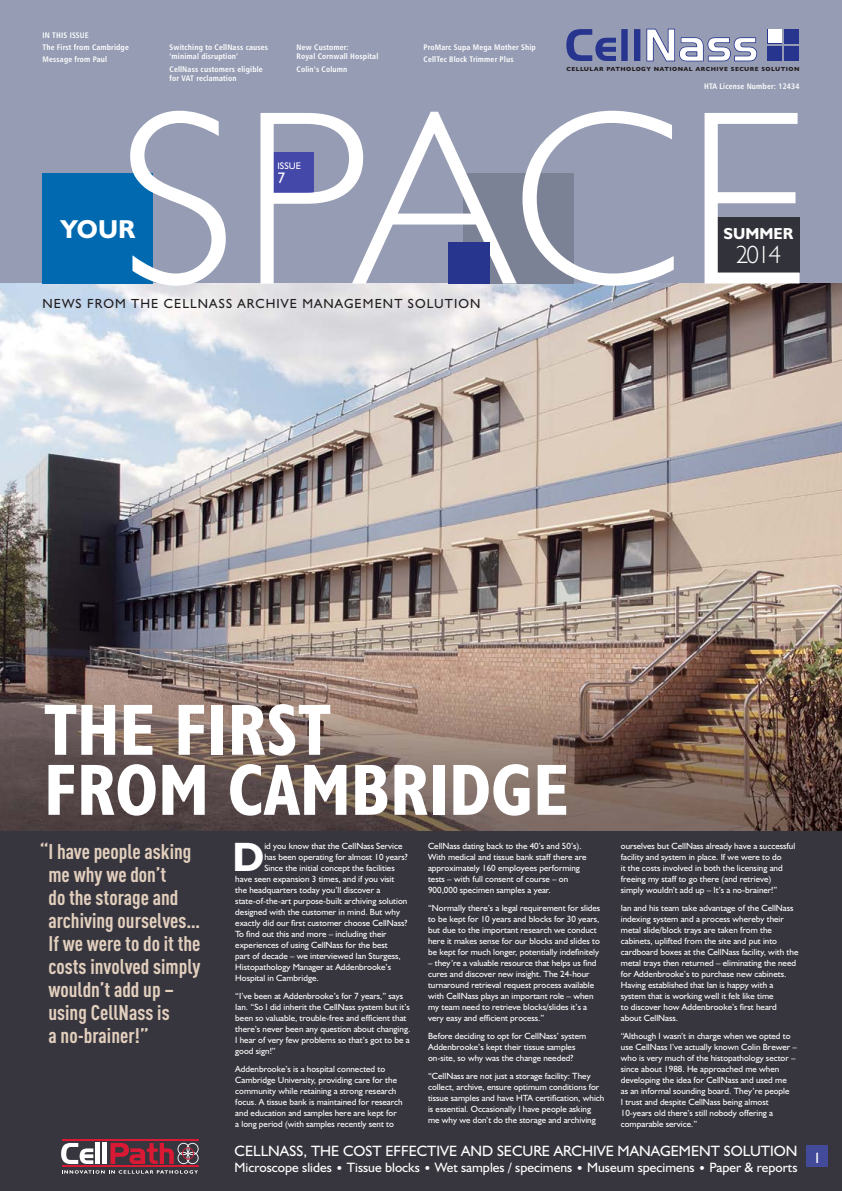
<style>
.page{position:relative;width:842px;height:1191px;background:#fff}
.page>*{position:absolute;margin:0;border:0;box-sizing:border-box;transform-origin:0 0}
.t1{font:300 250px "Gill Sans";letter-spacing:-.005em;color:#fff}
.t2{font:700 condensed 73px/60px "Humanist 521 BT";color:#fff}
.t3{font:700 41.2px "Humanist 521 BT";color:#fff}
.t4{font:700 26px "Humanist 521 BT";color:#fff}
.t5{font:300 25px "Humanist 521 BT";color:#fff}
.t6{font:700 21px/23px "DIN Cond";color:#e3cfbe}
.t7{font:700 16px "Humanist 521 BT";color:#fff}
.t8{font:15.3px "Humanist 521 BT";color:#fff}
.t9{font:15px "Humanist 521 BT";color:#fff}
.t10{font:13.6px "Humanist 521 BT";color:#fff}
.t11{font:13.2px "Humanist 521 BT";letter-spacing:.08em;color:#231f20}
.t12{font:9.6px "Humanist 521 BT";color:#fff}
.t13{font:9px/11px "Humanist 521 BT";color:#fff}
.t14{font:8px/12.3px "Humanist 777 BT Bold Condensed B";letter-spacing:.02em;color:#fff}
.t15{font:700 6px "Gill Sans";letter-spacing:.075em;color:#231f20}
</style>
<div class="page">
<div style="left:0;top:822px;width:842px;height:369px;background:#37363e"></div>
<div style="left:0;top:0;width:842px;height:283px;background:#959cb3"></div>
<img style="left:0;top:283px;width:842px;height:548px">
<svg style="left:566px;top:29px;width:74px;height:32px"></svg>
<div style="left:767px;top:46px;width:15px;height:15px;background:#27358f"></div>
<div style="left:784px;top:29px;width:15px;height:15px;background:#27358f"></div>
<div style="left:784px;top:46px;width:15px;height:15px;background:#27358f"></div>
<svg style="left:646px;top:29px;width:111px;height:32px"></svg>
<svg style="left:767px;top:29px;width:15px;height:15px"></svg>
<div style="left:768px;top:30px;width:13px;height:13px;background:#fff"></div>
<hr style="left:62px;top:1165px;width:137px;height:2px;background:#da1a35">
<svg style="left:61px;top:1143px;width:32px;height:21px"></svg>
<div style="left:95px;top:1143px;width:5px;height:21px;background:#fff"></div>
<hr style="left:103px;top:1143px;width:4px;height:21px;background:#fff">
<svg style="left:110px;top:1142px;width:89px;height:22px"></svg>
<hr style="left:62px;top:1139px;width:137px;height:1px;background:#da1a35">
<svg style="left:62px;top:1170px;width:136px;height:3px"></svg>
<div style="left:717px;top:217px;width:82px;height:56px;background:#32323a"></div>
<div style="left:273px;top:152px;width:41px;height:40px;background:#4448a8"></div>
<div style="left:43px;top:173px;width:110px;height:110px;background:#0069b0"></div>
<div style="left:463px;top:173px;width:110px;height:110px;background:#7c8296"></div>
<div style="left:449px;top:242px;width:41px;height:41px;background:#27358f"></div>
<div style="left:806px;top:1145px;width:22px;height:21px;background:#434a9a"></div>
<p class="t14" style="left:43px;top:29px;width:88px">In this issue<br>The First from Cambridge<br>Message from Paul</p>
<p class="t14" style="left:170px;top:42px;width:100px;line-height:9.5px">Switching to CellNass causes ‘minimal disruption’</p>
<p class="t14" style="left:170px;top:64px;width:95px;line-height:9.5px">CellNass customers eligible for VAT reclamation</p>
<p class="t14" style="left:297px;top:42px;width:83px;line-height:9.5px">New Customer:<br>Royal Cornwall Hospital</p>
<p class="t14" style="left:297px;top:63px;width:52px">Colin’s Column</p>
<p class="t14" style="left:424px;top:41px;width:114px">ProMarc Supa Mega Mother Ship<br>CellTec Block Trimmer Plus</p>
<p class="t15" style="left:566px;top:65px;width:234px">CELLULAR PATHOLOGY NATIONAL ARCHIVE SECURE SOLUTION</p>
<p class="t14" style="left:704px;top:80px;width:97px">HTA License Number: 12434</p>
<h1 class="t1" style="left:119px;top:54px;width:690px">SPACE</h1>
<p class="t12" style="left:278px;top:159px;width:25px">ISSUE</p>
<h3 class="t8" style="left:278px;top:168px;width:9px">7</h3>
<h3 class="t4" style="left:60px;top:213px;width:76px">YOUR</h3>
<h3 class="t7" style="left:724px;top:224px;width:71px">SUMMER</h3>
<h3 class="t5" style="left:736px;top:239px;width:47px">2014</h3>
<h3 class="t11" style="left:43px;top:295px;width:439px">NEWS FROM THE CELLNASS ARCHIVE MANAGEMENT SOLUTION</h3>
<h2 class="t2" style="left:44px;top:698px;width:527px">THE FIRST<br>FROM CAMBRIDGE</h2>
<h3 class="t6" style="left:48px;top:839px;width:154px;text-indent:-9px">“I have people asking me why we don’t<br>do the storage and archiving ourselves…<br>If we were to do it the costs involved simply wouldn’t add up – using CellNass is<br>a no-brainer!”</h3>
<h3 class="t3" style="left:233px;top:831px;width:33px">D</h3>
<p class="t13" style="left:264px;top:840px;width:140px">id you know that the CellNass Service</p>
<p class="t13" style="left:264px;top:851px;width:145px">has been operating for almost 10 years?</p>
<p class="t13" style="left:264px;top:862px;width:132px">Since the initial concept the facilities</p>
<p class="t13" style="left:235px;top:873px;width:161px">have seen expansion 3 times, and if you visit</p>
<p class="t13" style="left:235px;top:884px;width:146px">the headquarters today you’ll discover a</p>
<p class="t13" style="left:235px;top:895px;width:174px">state-of-the-art purpose-built archiving solution</p>
<p class="t13" style="left:235px;top:906px;width:166px">designed with the customer in mind. But why</p>
<p class="t13" style="left:235px;top:917px;width:174px">exactly did our first customer choose CellNass?</p>
<p class="t13" style="left:235px;top:928px;width:153px">To find out this and more – including their</p>
<p class="t13" style="left:235px;top:939px;width:154px">experiences of using CellNass for the best</p>
<p class="t13" style="left:235px;top:950px;width:167px">part of decade – we interviewed Ian Sturgess,</p>
<p class="t13" style="left:235px;top:961px;width:157px">Histopathology Manager at Addenbrooke’s</p>
<p class="t13" style="left:235px;top:972px;width:85px">Hospital in Cambridge.</p>
<p class="t13" style="left:235px;top:990px;width:176px">“I’ve been at Addenbrooke’s for 7 years,” says Ian. “So I did inherit the CellNass system but it’s been so valuable, trouble-free and efficient that there’s never been any question about changing.<br>I hear of very few problems so that’s got to be a good sign!”</p>
<p class="t13" style="left:235px;top:1063px;width:169px">Addenbrooke’s is a hospital connected to Cambridge University, providing care for the community while retaining a strong research focus. A tissue bank is maintained for research and education and samples here are kept for a long period (with samples recently sent to</p>
<p class="t13" style="left:428px;top:840px;width:160px">CellNass dating back to the 40’s and 50’s).<br>With medical and tissue bank staff there are approximately 160 employees performing tests – with full consent of course – on 900,000 specimen samples a year.</p>
<p class="t13" style="left:428px;top:902px;width:174px">“Normally there’s a legal requirement for slides to be kept for 10 years and blocks for 30 years, but due to the important research we conduct here it makes sense for our blocks and slides to be kept for much longer, potentially indefinitely</p>
<p class="t13" style="left:428px;top:957px;width:170px">– they’re a valuable resource that helps us find cures and discover new insight. The 24-hour turnaround retrieval request process available with CellNass plays an important role – when my team need to retrieve blocks/slides it’s a very easy and efficient process.”</p>
<p class="t13" style="left:428px;top:1030px;width:160px">Before deciding to opt for CellNass’ system<br>Addenbrooke’s kept their tissue samples on-site, so why was the change needed?</p>
<p class="t13" style="left:428px;top:1070px;width:178px">“CellNass are not just a storage facility: They collect, archive, ensure optimum conditions for tissue samples and have HTA certification, which is essential. Occasionally I have people asking me why we don’t do the storage and archiving</p>
<p class="t13" style="left:621px;top:840px;width:176px">ourselves but CellNass already have a successful facility and system in place. If we were to do<br>it the costs involved in both the licensing and freeing my staff to go there (and retrieve) simply wouldn’t add up – It’s a no-brainer!”</p>
<p class="t13" style="left:621px;top:902px;width:179px">Ian and his team take advantage of the CellNass indexing system and a process whereby their metal slide/block trays are taken from the cabinets, uplifted from the site and put into cardboard boxes at the CellNass facility, with the metal trays then returned – eliminating the need for Addenbrooke’s to purchase new cabinets.<br>Having established that Ian is happy with a system that is working well it felt like time<br>to discover how Addenbrooke’s first heard about CellNass.</p>
<p class="t13" style="left:621px;top:1030px;width:178px">“Although I wasn’t in charge when we opted to use CellNass I’ve actually known Colin Brewer – who is very much of the histopathology sector – since about 1988. He approached me when developing the idea for CellNass and used me<br>as an informal sounding board. They’re people<br>I trust and despite CellNass being almost 10-years old there’s still nobody offering a comparable service.”</p>
<h3 class="t9" style="left:235px;top:1141px;width:87px">CellNass, the</h3>
<h3 class="t9" style="left:343px;top:1141px;width:11px">cost</h3>
<h3 class="t9" style="left:385px;top:1141px;width:9px">effective</h3>
<h3 class="t9" style="left:461px;top:1141px;width:46px">an d secure</h3>
<h3 class="t9" style="left:554px;top:1141px;width:10px">archive</h3>
<h3 class="t9" style="left:618px;top:1141px;width:12px">management</h3>
<h3 class="t9" style="left:724px;top:1141px;width:11px">solution</h3>
<h3 class="t10" style="left:235px;top:1158px;width:564px">Microscope slides • Tissue blocks • Wet samples / specimens • Museum specimens • Paper &amp; reports</h3>
<h3 class="t9" style="left:814px;top:1148px;width:9px">1</h3>
</div>
